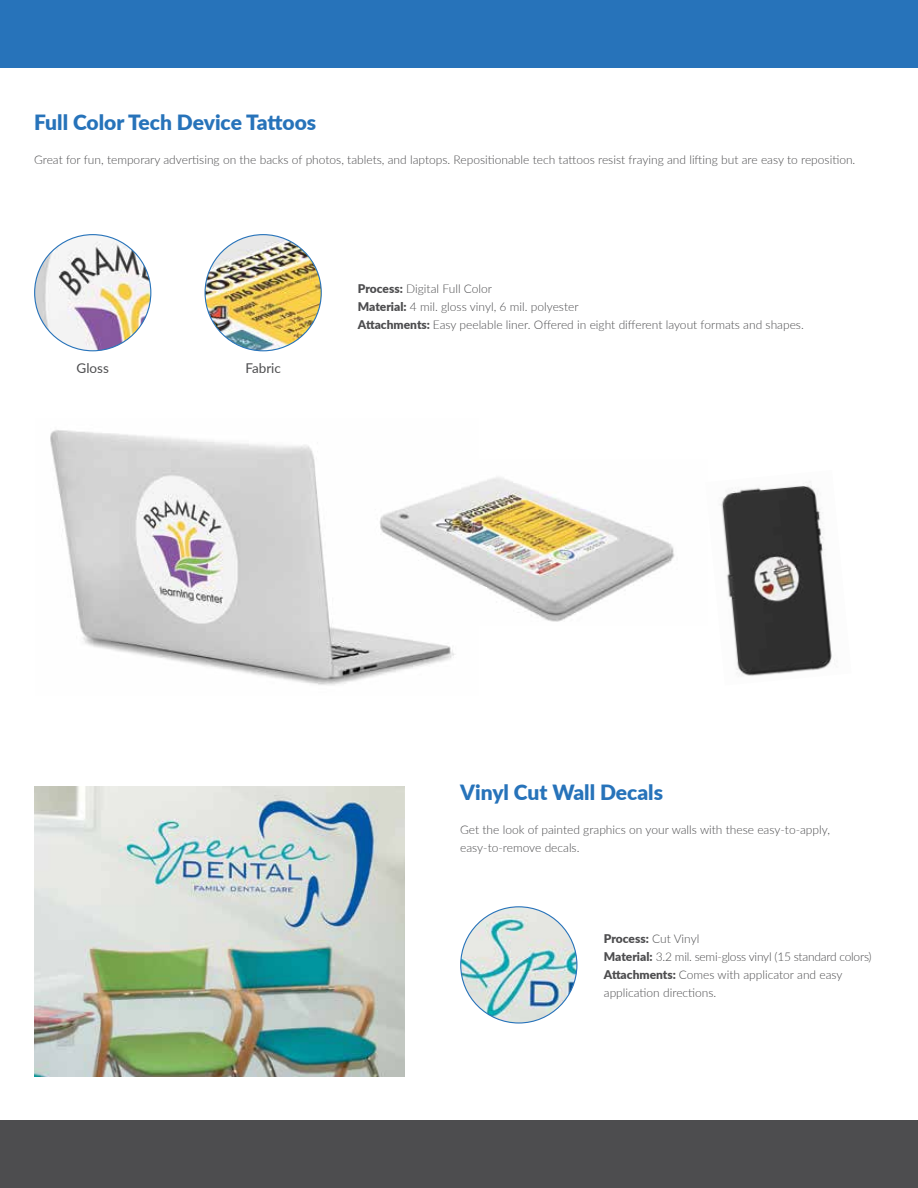
<style>
.page{position:relative;width:918px;height:1188px;background:#fff}
.page>*{position:absolute;margin:0;border:0;box-sizing:border-box;transform-origin:0 0}
.t1{font:900 21px "Lato";color:#2773ba}
.t2{font:13.5px "Lato";color:#4d4d4f}
.t3{font:300 12px/18px "Lato";color:#4d4d4f}
.s1{font-weight:900}
</style>
<div class="page">
<img style="left:461px;top:907px;width:116px;height:116px;border-radius:58px">
<div style="left:0;top:1120px;width:918px;height:68px;background:#4d4d4f"></div>
<div style="left:0;top:0;width:918px;height:67px;background:#2773ba"></div>
<img style="left:34px;top:786px;width:371px;height:291px">
<img style="left:50px;top:430px;width:405px;height:255px">
<img style="left:35px;top:235px;width:116px;height:116px;border-radius:58px">
<img style="left:205px;top:235px;width:116px;height:116px;border-radius:58px">
<img style="left:368px;top:459px;width:307px;height:166px">
<img style="left:721px;top:481px;width:111px;height:195px">
<h1 class="t1" style="left:34px;top:107px;width:284px">Full Color Tech Device Tattoos</h1>
<p class="t3" style="left:34px;top:151px;width:823px">Great for fun, temporary advertising on the backs of photos, tablets, and laptops. Repositionable tech tattoos resist fraying and lifting but are easy to reposition.</p>
<p class="t2" style="left:77px;top:359px;width:34px">Gloss</p>
<p class="t2" style="left:245px;top:359px;width:37px">Fabric</p>
<p class="t3" style="left:358px;top:279px;width:447px"><span class="s1">Process:</span> Digital Full Color<br><span class="s1">Material:</span> 4 mil. gloss vinyl, 6 mil. polyester<br><span class="s1">Attachments:</span> Easy peelable liner. Offered in eight different layout formats and shapes.</p>
<h1 class="t1" style="left:460px;top:776px;width:204px">Vinyl Cut Wall Decals</h1>
<p class="t3" style="left:460px;top:820px;width:371px">Get the look of painted graphics on your walls with these easy-to-apply, easy-to-remove decals.</p>
<p class="t3" style="left:604px;top:929px;width:269px"><span class="s1">Process:</span> Cut Vinyl<br><span class="s1">Material:</span> 3.2 mil. semi-gloss vinyl (15 standard colors)<br><span class="s1">Attachments:</span> Comes with applicator and easy application directions.</p>
</div>
